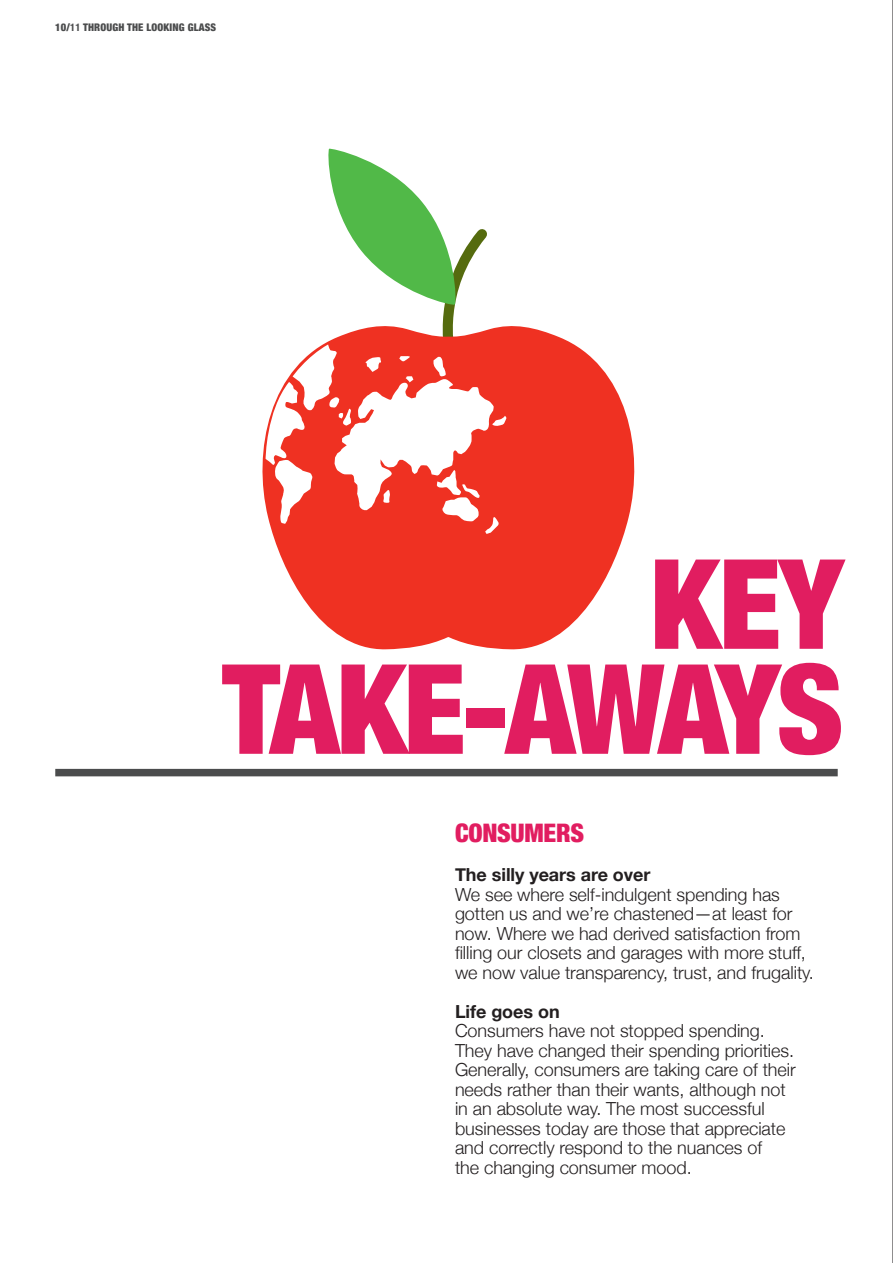
<style>
.page{position:relative;width:893px;height:1263px;background:#fff}
.page>*{position:absolute;margin:0;border:0;box-sizing:border-box;transform-origin:0 0}
.t1{font:900 condensed 124.95px/105px "Helvetica Neue";letter-spacing:-.03em;color:#e11d60;text-align:right}
.t2{font:900 condensed 25.5px "Helvetica Neue";letter-spacing:-.01em;color:#e11d60}
.t3{font:300 18px/19.5px "Helvetica Neue";letter-spacing:-.005em;color:#231f20}
.t4{font:700 18px "Helvetica Neue";letter-spacing:-.005em;color:#231f20}
.t5{font:900 condensed 10.5px "Helvetica Neue";letter-spacing:.015em;color:#4b4c4d}
.s1{font-weight:700}
</style>
<div class="page">
<div style="left:55px;top:769px;width:783px;height:7px;background:#4b4c4d"></div>
<svg style="left:262px;top:326px;width:373px;height:324px;fill:#ef3122"></svg>
<svg style="left:266px;top:148px;width:241px;height:386px"></svg>
<hr style="left:892px;top:0;width:1px;height:1263px;background:#231f20">
<p class="t5" style="left:55px;top:21px;width:162px">10/<span class="s1">11</span> THROUGH THE LOOKING GLASS</p>
<h1 class="t1" style="left:222px;top:550px;width:623px">KEY<br>TAKE-AWAYS</h1>
<h2 class="t2" style="left:455px;top:817px;width:131px">CONSUMERS</h2>
<p class="t4" style="left:455px;top:863px;width:197px">The silly years are over</p>
<p class="t3" style="left:455px;top:884px;width:360px">We see where self-indulgent spending has gotten us and we’re chastened—at least for now. Where we had derived satisfaction from filling our closets and garages with more stuff, we now value transparency, trust, and frugality.</p>
<p class="t4" style="left:455px;top:1000px;width:106px">Life goes on</p>
<p class="t3" style="left:455px;top:1020px;width:342px">Consumers have not stopped spending.<br>They have changed their spending priorities.<br>Generally, consumers are taking care of their needs rather than their wants, although not in an absolute way. The most successful businesses today are those that appreciate and correctly respond to the nuances of<br>the changing consumer mood.</p>
</div>
